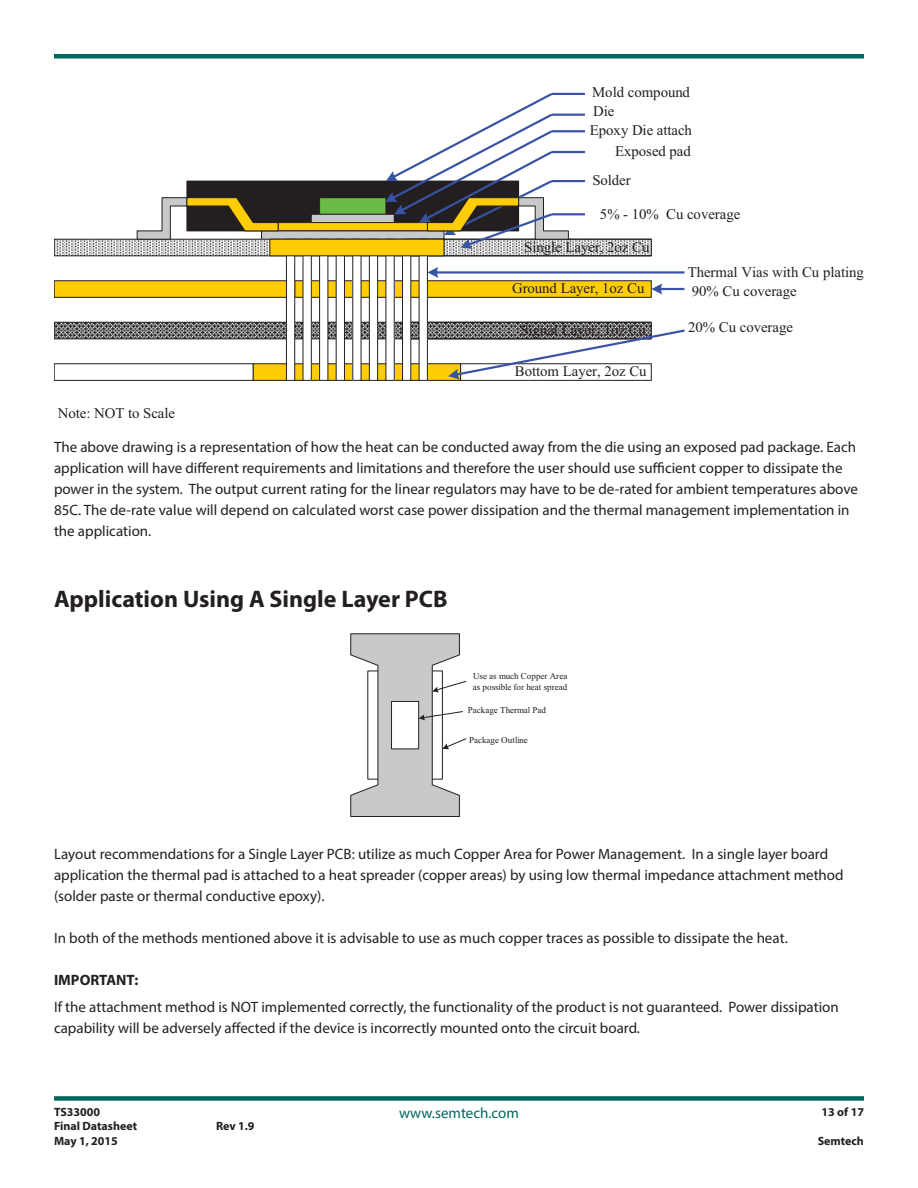
<style>
.page{position:relative;width:918px;height:1188px;background:#fff}
.page>*{position:absolute;margin:0;border:0;box-sizing:border-box;transform-origin:0 0}
.t1{font:700 24px "Myriad Pro";color:#231f20}
.t2{font:15px/21px "Myriad Pro";color:#231f20}
.t3{font:15px "Myriad Pro";color:#00685e}
.t4{font:700 15px "Myriad Pro";color:#231f20}
.t5{font:14.85px/18.6px "Times New Roman";color:#231f20}
.t6{font:700 12px/14.4px "Myriad Pro";color:#231f20}
.t7{font:9px/10.8px "Times New Roman";color:#231f20}
</style>
<div class="page">
<div style="left:54px;top:1096px;width:810px;height:5px;background:#00685e"></div>
<hr style="left:54px;top:54px;width:810px;height:4px;background:#00685e">
<svg style="left:350px;top:633px;width:117px;height:184px"></svg>
<svg style="left:54px;top:280px;width:598px;height:101px"></svg>
<svg style="left:56px;top:324px;width:81px;height:13px"></svg>
<div style="left:54px;top:322px;width:598px;height:17px;border:1px solid #231f20"></div>
<svg style="left:56px;top:241px;width:81px;height:13px"></svg>
<div style="left:54px;top:239px;width:598px;height:17px;border:1px solid #231f20"></div>
<div style="left:54px;top:281px;width:241px;height:16px;background:#ffcd05"></div>
<div style="left:54px;top:281px;width:241px;height:17px;border:1px solid #231f20"></div>
<div style="left:253px;top:364px;width:208px;height:17px;border:1px solid #231f20"></div>
<div style="left:286px;top:239px;width:9px;height:142px;border:1px solid #231f20"></div>
<div style="left:303px;top:239px;width:9px;height:142px;border:1px solid #231f20"></div>
<div style="left:319px;top:239px;width:9px;height:142px;border:1px solid #231f20"></div>
<div style="left:336px;top:239px;width:9px;height:142px;border:1px solid #231f20"></div>
<div style="left:353px;top:239px;width:8px;height:142px;border:1px solid #231f20"></div>
<div style="left:369px;top:239px;width:9px;height:142px;border:1px solid #231f20"></div>
<div style="left:386px;top:239px;width:8px;height:142px;border:1px solid #231f20"></div>
<div style="left:402px;top:239px;width:9px;height:142px;border:1px solid #231f20"></div>
<div style="left:419px;top:239px;width:9px;height:142px;border:1px solid #231f20"></div>
<svg style="left:137px;top:92px;width:548px;height:288px"></svg>
<hr style="left:552px;top:213px;width:33px;height:2px;background:#3953a4">
<p class="t5" style="left:590px;top:85px;width:104px">Mold compound<br>Die<br>Epoxy Die attach</p>
<p class="t5" style="left:592px;top:139px;width:100px;line-height:28.2px;text-indent:23px">Exposed pad<br>Solder</p>
<p class="t5" style="left:600px;top:206px;width:142px">5% - 10% Cu coverage</p>
<p class="t5" style="left:58px;top:405px;width:119px">Note: NOT to Scale</p>
<p class="t5" style="left:524px;top:239px;width:127px">Single Layer, 2oz Cu</p>
<p class="t5" style="left:512px;top:280px;width:134px">Ground Layer, 1oz Cu</p>
<p class="t5" style="left:520px;top:322px;width:127px">Signal Layer, 1oz Cu</p>
<p class="t5" style="left:515px;top:364px;width:133px">Bottom Layer, 2oz Cu</p>
<p class="t5" style="left:688px;top:264px;width:178px">Thermal Vias with Cu plating</p>
<p class="t5" style="left:692px;top:283px;width:106px">90% Cu coverage</p>
<p class="t5" style="left:688px;top:319px;width:106px">20% Cu coverage</p>
<p class="t2" style="left:54px;top:437px;width:805px">The above drawing is a representation of how the heat can be conducted away from the die using an exposed pad package. Each application will have different requirements and limitations and therefore the user should use sufficient copper to dissipate the power in the system. The output current rating for the linear regulators may have to be de-rated for ambient temperatures above 85C. The de-rate value will depend on calculated worst case power dissipation and the thermal management implementation in the application.</p>
<h1 class="t1" style="left:54px;top:590px;width:395px">Application Using A Single Layer PCB</h1>
<p class="t7" style="left:473px;top:671px;width:96px">Use as much Copper Area as possible for heat spread</p>
<p class="t7" style="left:468px;top:705px;width:80px">Package Thermal Pad</p>
<p class="t7" style="left:469px;top:735px;width:60px">Package Outline</p>
<p class="t2" style="left:54px;top:844px;width:791px">Layout recommendations for a Single Layer PCB: utilize as much Copper Area for Power Management. In a single layer board application the thermal pad is attached to a heat spreader (copper areas) by using low thermal impedance attachment method (solder paste or thermal conductive epoxy).</p>
<p class="t2" style="left:54px;top:928px;width:735px">In both of the methods mentioned above it is advisable to use as much copper traces as possible to dissipate the heat.</p>
<p class="t4" style="left:54px;top:974px;width:86px">IMPORTANT:</p>
<p class="t2" style="left:54px;top:998px;width:786px">If the attachment method is NOT implemented correctly, the functionality of the product is not guaranteed. Power dissipation capability will be adversely affected if the device is incorrectly mounted onto the circuit board.</p>
<p class="t6" style="left:54px;top:1106px;width:85px">TS33000<br>Final Datasheet</p>
<p class="t6" style="left:54px;top:1134px;width:65px">May 1, 2015</p>
<p class="t6" style="left:216px;top:1120px;width:40px">Rev 1.9</p>
<p class="t3" style="left:399px;top:1108px;width:121px">www.semtech.com</p>
<p class="t6" style="left:821px;top:1106px;width:44px">13 of 17</p>
<p class="t6" style="left:818px;top:1134px;width:48px">Semtech</p>
</div>
